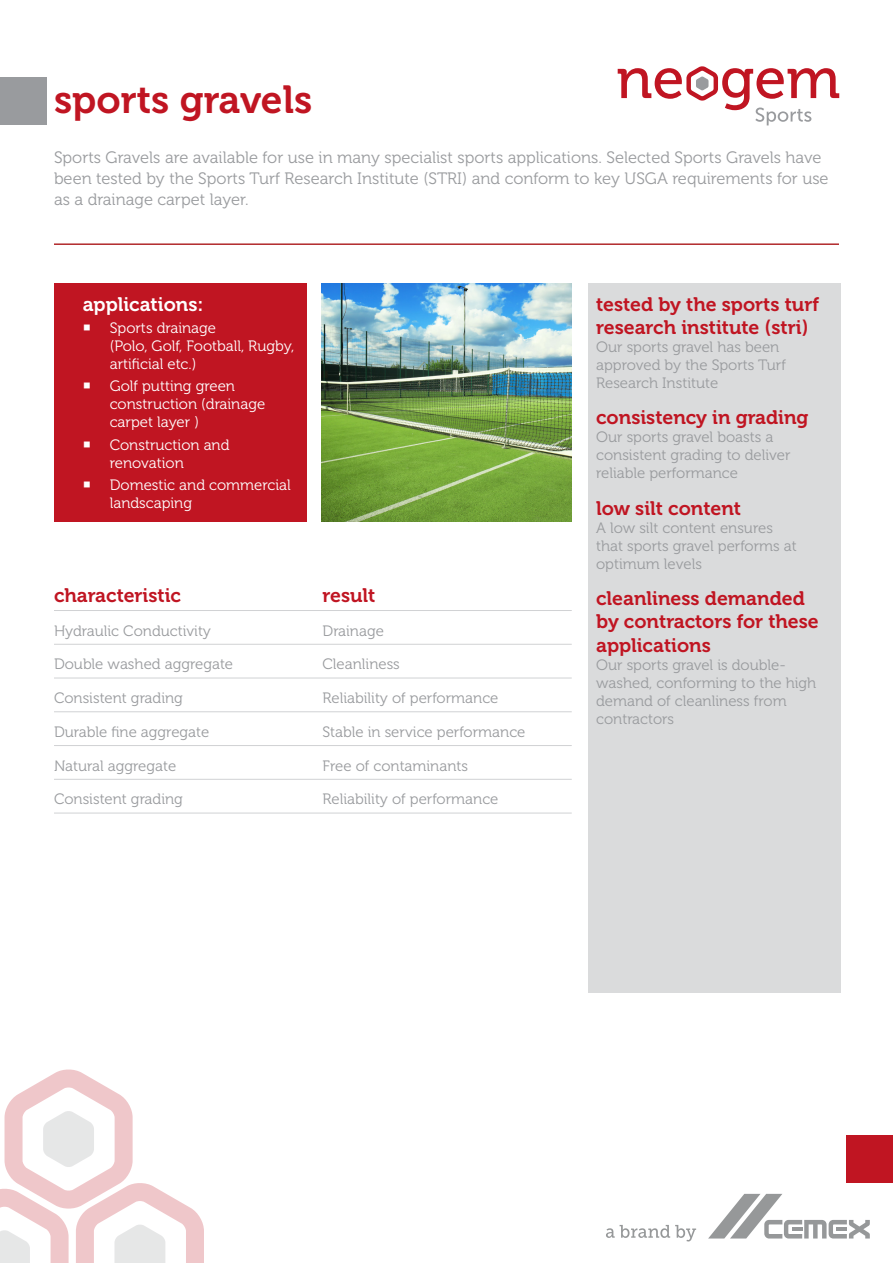
<style>
.page{position:relative;width:893px;height:1263px;background:#fff}
.page>*{position:absolute;margin:0;border:0;box-sizing:border-box;transform-origin:0 0}
.t1{font:39px "Museo 700";color:#c01522}
.t2{font:19.5px/23.4px "Museo 700";color:#c01522}
.t3{font:19.5px "Museo 700";color:#fff}
.t4{font:16.5px/21px "Museo 300";color:#999b9e}
.Paragraph_Style_2{font:15px/18px "Museo 300";color:#999b9e}
.t5{font:15px/18px "Museo 300";color:#fff}
</style>
<div class="page">
<img style="left:321px;top:283px;width:251px;height:239px">
<div style="left:54px;top:283px;width:252px;height:239px;background:#c01522"></div>
<hr style="left:54px;top:243px;width:785px;height:2px;background:#b1292b">
<div style="left:0;top:77px;width:46px;height:48px;background:#999b9e"></div>
<div style="left:847px;top:1135px;width:46px;height:48px;background:#c01522"></div>
<svg style="left:0;top:1069px;width:204px;height:194px"></svg>
<svg style="left:708px;top:1194px;width:162px;height:44px"></svg>
<svg style="left:606px;top:1225px;width:90px;height:16px"></svg>
<hr style="left:54px;top:610px;width:518px;height:1px;background:#d1d2d4">
<hr style="left:54px;top:644px;width:518px;height:1px;background:#d1d2d4">
<hr style="left:54px;top:678px;width:518px;height:1px;background:#d1d2d4">
<hr style="left:54px;top:711px;width:518px;height:1px;background:#d1d2d4">
<hr style="left:54px;top:745px;width:518px;height:1px;background:#d1d2d4">
<hr style="left:54px;top:779px;width:518px;height:1px;background:#d1d2d4">
<hr style="left:54px;top:813px;width:518px;height:1px;background:#d1d2d4">
<svg style="left:618px;top:66px;width:221px;height:59px"></svg>
<div style="left:588px;top:283px;width:252px;height:709px;background:#dadbdc"></div>
<p class="t1" style="left:54px;top:78px;width:260px">sports gravels</p>
<p class="t4" style="left:54px;top:147px;width:776px">Sports Gravels are available for use in many specialist sports applications. Selected Sports Gravels have been tested by the Sports Turf Research Institute (STRI) and conform to key USGA requirements for use as a drainage carpet layer.</p>
<p class="t3" style="left:83px;top:293px;width:122px">applications:</p>
<p class="t5" style="left:110px;top:319px;width:186px">Sports drainage<br>(Polo, Golf, Football, Rugby, artificial etc.)</p>
<p class="t5" style="left:110px;top:377px;width:157px">Golf putting green construction (drainage carpet layer )</p>
<p class="t5" style="left:110px;top:436px;width:121px">Construction and renovation</p>
<p class="t5" style="left:110px;top:476px;width:183px">Domestic and commercial landscaping</p>
<p class="t2" style="left:54px;top:584px;width:129px">characteristic</p>
<p class="t2" style="left:322px;top:584px;width:54px">result</p>
<p class="Paragraph_Style_2" style="left:54px;top:622px;width:159px">Hydraulic Conductivity</p>
<p class="Paragraph_Style_2" style="left:322px;top:622px;width:63px">Drainage</p>
<p class="Paragraph_Style_2" style="left:54px;top:655px;width:181px">Double washed aggregate</p>
<p class="Paragraph_Style_2" style="left:322px;top:655px;width:79px">Cleanliness</p>
<p class="Paragraph_Style_2" style="left:54px;top:689px;width:130px">Consistent grading</p>
<p class="Paragraph_Style_2" style="left:322px;top:689px;width:177px">Reliability of performance</p>
<p class="Paragraph_Style_2" style="left:54px;top:723px;width:157px">Durable fine aggregate</p>
<p class="Paragraph_Style_2" style="left:322px;top:723px;width:204px">Stable in service performance</p>
<p class="Paragraph_Style_2" style="left:54px;top:757px;width:124px">Natural aggregate</p>
<p class="Paragraph_Style_2" style="left:322px;top:757px;width:147px">Free of contaminants</p>
<p class="Paragraph_Style_2" style="left:54px;top:790px;width:130px">Consistent grading</p>
<p class="Paragraph_Style_2" style="left:322px;top:790px;width:177px">Reliability of performance</p>
<p class="t2" style="left:596px;top:293px;width:225px">tested by the sports turf research institute (stri)</p>
<p class="Paragraph_Style_2" style="left:596px;top:338px;width:191px">Our sports gravel has been approved by the Sports Turf<br>Research Institute</p>
<p class="t2" style="left:596px;top:406px;width:214px">consistency in grading</p>
<p class="Paragraph_Style_2" style="left:596px;top:428px;width:196px">Our sports gravel boasts a consistent grading to deliver reliable performance</p>
<p class="t2" style="left:596px;top:496px;width:146px">low silt content</p>
<p class="Paragraph_Style_2" style="left:596px;top:519px;width:202px">A low silt content ensures that sports gravel performs at optimum levels</p>
<p class="t2" style="left:596px;top:586px;width:224px">cleanliness demanded by contractors for these applications</p>
<p class="Paragraph_Style_2" style="left:596px;top:656px;width:222px">Our sports gravel is double&shy;washed, conforming to the high demand of cleanliness from contractors</p>
</div>
